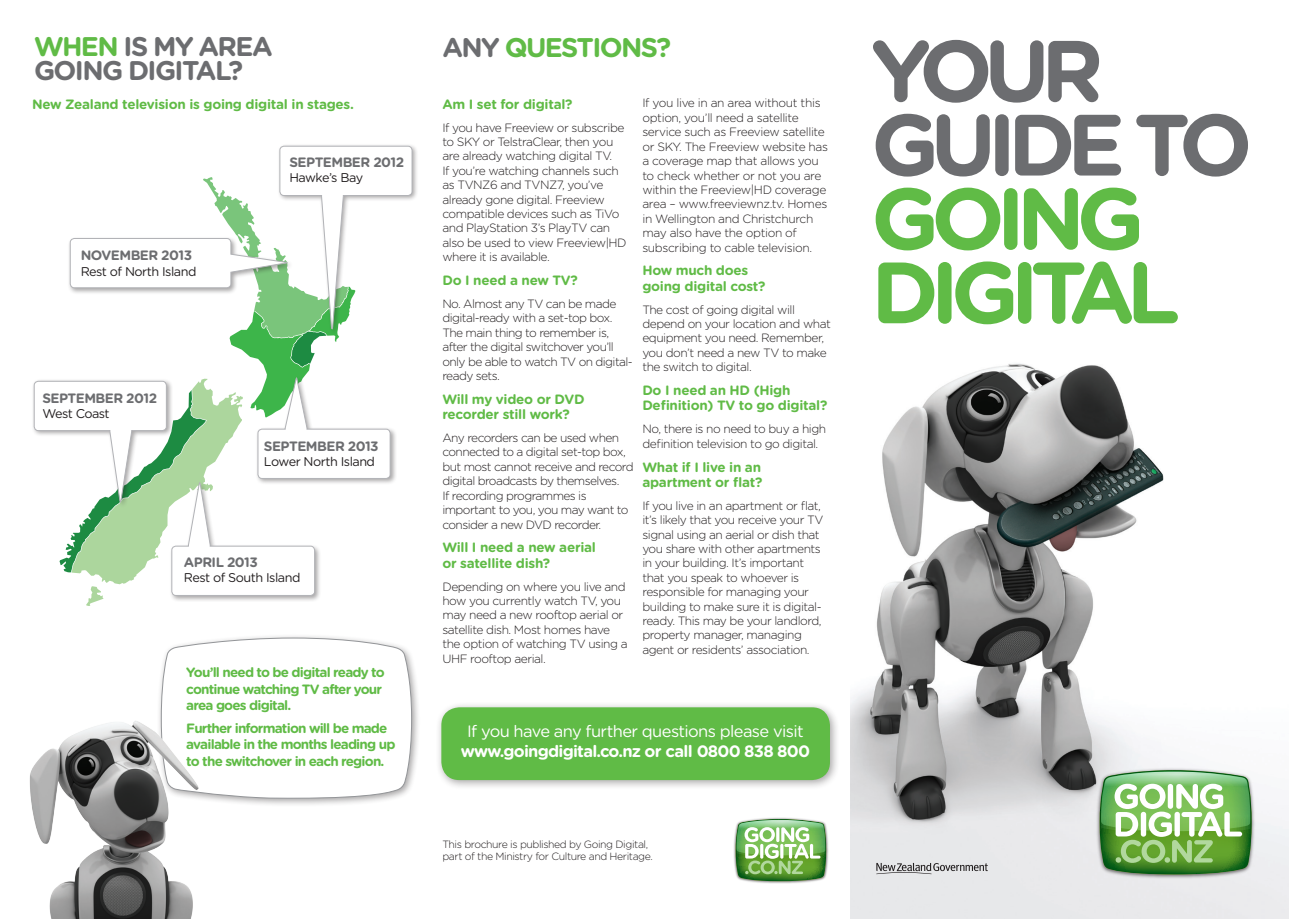
<style>
.page{position:relative;width:1289px;height:919px;background:#fff}
.page>*{position:absolute;margin:0;border:0;box-sizing:border-box;transform-origin:0 0}
.t1{font:700 86.7px/73.8px "Gotham Rounded";letter-spacing:-.1em;color:#60bb46}
.t2{font:700 86.7px/73.8px "Gotham Rounded";letter-spacing:-.1em;color:#6c6d70}
.t3{font:700 27px "Gotham Rounded";color:#6c6d70}
.t4{font:700 27px "Gotham Rounded";letter-spacing:-.06em;color:#60bb46}
.t5{font:16.5px "Gotham Rounded";letter-spacing:-.035em;color:#fff}
.t6{font:700 16.5px "Gotham Rounded";letter-spacing:-.045em;color:#fff}
.t7{font:700 13.5px/15.3px "Gotham Rounded";letter-spacing:-.06em;color:#60bb46}
.t8{font:700 13.5px "Gotham Rounded";letter-spacing:-.04em;color:#6c6d70}
.t9{font:12.75px "Gotham Rounded";letter-spacing:-.04em;color:#231f20}
.t10{font:300 12px/14.4px "Gotham Rounded";letter-spacing:-.04em;color:#231f20}
.t11{font:300 10.5px/12.6px "Gotham Rounded";letter-spacing:-.04em;color:#231f20}
.s1{color:#6c6d70}
</style>
<div class="page">
<div style="left:435px;top:701px;width:405px;height:89px;background:#231f20;opacity:.4"></div>
<div style="left:441px;top:707px;width:389px;height:73px;background:#60bb46;border-radius:18px"></div>
<div style="left:277px;top:143px;width:141px;height:192px;background:#231f20;opacity:.4"></div>
<img style="left:850px;top:363px;width:438px;height:555px">
<img style="left:734px;top:817px;width:95px;height:67px">
<svg style="left:735px;top:819px;width:91px;height:62px"></svg>
<img style="left:1094px;top:766px;width:162px;height:114px">
<svg style="left:1099px;top:770px;width:152px;height:104px"></svg>
<svg style="left:876px;top:862px;width:111px;height:12px"></svg>
<div style="left:156px;top:633px;width:264px;height:174px;background:#231f20;opacity:.4"></div>
<svg style="left:161px;top:637px;width:251px;height:161px"></svg>
<img style="left:29px;top:715px;width:214px;height:203px">
<div style="left:31px;top:378px;width:142px;height:130px;background:#231f20;opacity:.4"></div>
<svg style="left:34px;top:146px;width:378px;height:460px"></svg>
<h2 class="t4" style="left:34px;top:26px;width:47px">WhEN</h2>
<h2 class="t3" style="left:124px;top:26px;width:94px">is MY AREA</h2>
<h2 class="t3" style="left:34px;top:51px;width:19px">GOING</h2>
<h2 class="t3" style="left:128px;top:51px;width:16px">DIGITAL</h2>
<h2 class="t3" style="left:228px;top:51px;width:16px">?</h2>
<h2 class="t4" style="left:442px;top:28px;width:230px"><span class="s1">Any</span> questions?</h2>
<p class="t10" style="left:642px;top:95px;width:187px">If you live in an area without this option, you’ll need a satellite service such as Freeview satellite or SKY. The Freeview website has a coverage map that allows you to check whether or not you are within the Freeview|HD coverage area – www.freeviewnz.tv. Homes in Wellington and Christchurch may also have the option of subscribing to cable television.</p>
<p class="t7" style="left:642px;top:262px;width:125px">How much does going digital cost?</p>
<p class="t10" style="left:642px;top:301px;width:190px">The cost of going digital will depend on your location and what equipment you need. Remember, you don’t need a new TV to make the switch to digital.</p>
<p class="t7" style="left:642px;top:382px;width:186px">Do I need an HD (High<br>Definition) TV to go digital?</p>
<p class="t10" style="left:642px;top:421px;width:185px">No, there is no need to buy a high definition television to go digital.</p>
<p class="t7" style="left:642px;top:458px;width:121px">What if I live in an apartment or flat?</p>
<p class="t10" style="left:642px;top:497px;width:183px">If you live in an apartment or flat, it’s likely that you receive your TV signal using an aerial or dish that you share with other apartments in your building. It’s important that you speak to whoever is responsible for managing your building to make sure it is digital&shy;ready. This may be your landlord, property manager, managing agent or residents’ association.</p>
<p class="t7" style="left:32px;top:96px;width:323px">New Zealand television is going digital in stages.</p>
<p class="t7" style="left:442px;top:96px;width:132px">Am I set for digital?</p>
<p class="t10" style="left:442px;top:120px;width:186px">If you have Freeview or subscribe to SKY or TelstraClear, then you are already watching digital TV.<br>If you’re watching channels such as TVNZ6 and TVNZ7, you’ve already gone digital. Freeview compatible devices such as TiVo and PlayStation 3’s PlayTV can also be used to view Freeview|HD where it is available.</p>
<p class="t7" style="left:442px;top:272px;width:137px">Do I need a new TV?</p>
<p class="t10" style="left:442px;top:296px;width:192px">No. Almost any TV can be made digital-ready with a set-top box.<br>The main thing to remember is, after the digital switchover you’ll only be able to watch TV on digital&shy;ready sets.</p>
<p class="t7" style="left:442px;top:391px;width:142px">Will my video or DVD recorder still work?</p>
<p class="t10" style="left:442px;top:430px;width:193px">Any recorders can be used when connected to a digital set-top box, but most cannot receive and record digital broadcasts by themselves.<br>If recording programmes is important to you, you may want to consider a new DVD recorder.</p>
<p class="t7" style="left:442px;top:539px;width:155px">Will I need a new aerial or satellite dish?</p>
<p class="t10" style="left:442px;top:578px;width:187px">Depending on where you live and how you currently watch TV, you may need a new rooftop aerial or satellite dish. Most homes have the option of watching TV using a<br>UHF rooftop aerial.</p>
<p class="t8" style="left:289px;top:152px;width:116px">September 2012</p>
<p class="t9" style="left:289px;top:168px;width:75px">Hawke’s Bay</p>
<p class="t8" style="left:81px;top:246px;width:113px">November 2013</p>
<p class="t9" style="left:81px;top:262px;width:117px">Rest of North Island</p>
<p class="t8" style="left:42px;top:388px;width:116px">September 2012</p>
<p class="t9" style="left:42px;top:405px;width:69px">West Coast</p>
<p class="t8" style="left:264px;top:436px;width:116px">September 2013</p>
<p class="t9" style="left:264px;top:452px;width:113px">Lower North Island</p>
<p class="t8" style="left:184px;top:552px;width:75px">April 2013</p>
<p class="t9" style="left:184px;top:569px;width:118px">Rest of South Island</p>
<p class="t7" style="left:186px;top:663px;width:200px;line-height:16.5px">You’ll need to be digital ready to continue watching TV after your area goes digital.</p>
<p class="t7" style="left:186px;top:719px;width:211px;line-height:16.5px">Further information will be made available in the months leading up to the switchover in each region.</p>
<h3 class="t5" style="left:467px;top:719px;width:338px">If you have any further questions please visit</h3>
<h3 class="t6" style="left:461px;top:739px;width:351px">www.goingdigital.co.nz or call 0800 838 800</h3>
<p class="t11" style="left:442px;top:837px;width:212px">This brochure is published by Going Digital, part of the Ministry for Culture and Heritage.</p>
<h1 class="t2" style="left:871px;top:30px;width:383px">Your guide to</h1>
<h1 class="t1" style="left:871px;top:178px;width:310px">going digital</h1>
</div>
